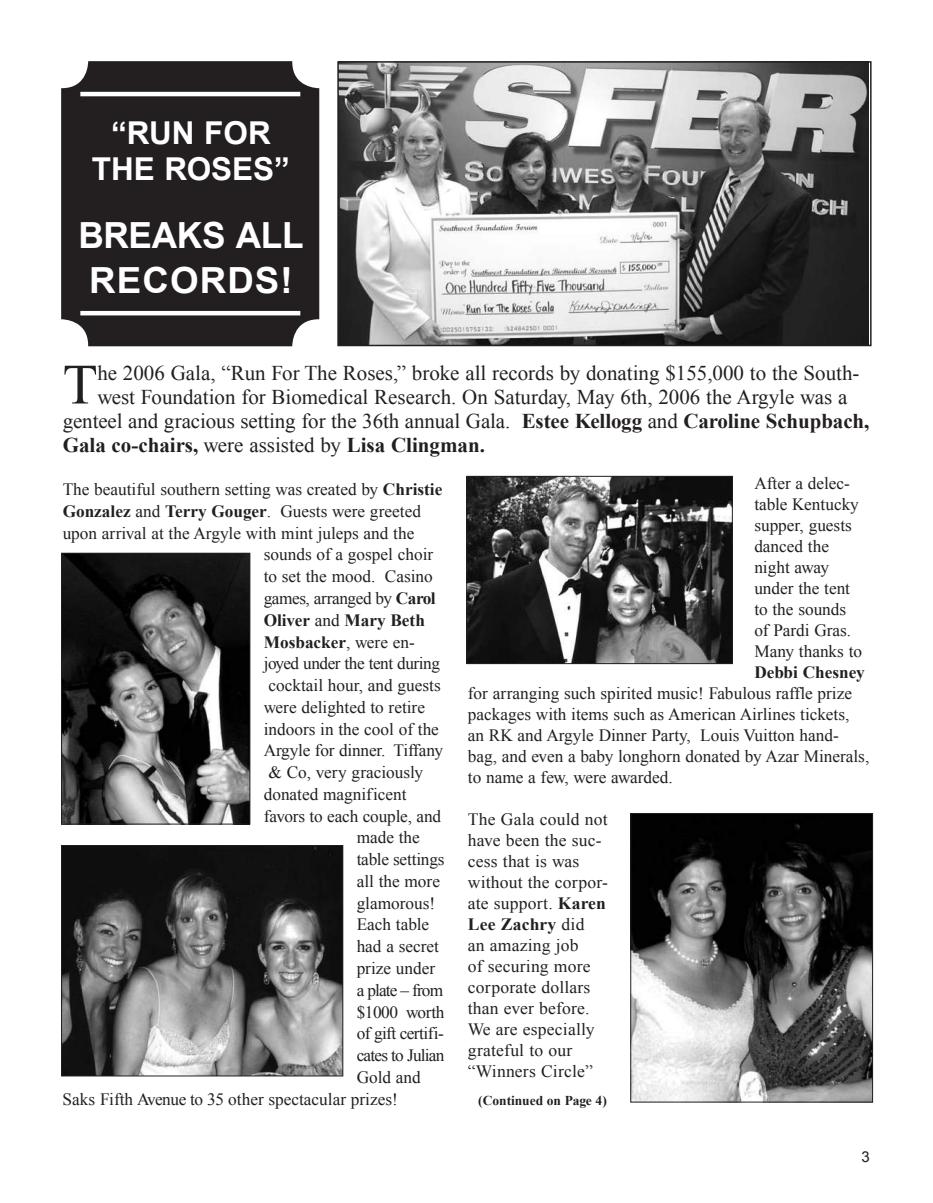
<style>
.page{position:relative;width:933px;height:1203px;background:#fff}
.page>*{position:absolute;margin:0;border:0;box-sizing:border-box;transform-origin:0 0}
.t1{font:57px "Times New Roman";color:#231f20}
.t2{font:700 36px/45px "Arial";letter-spacing:-.01em;color:#fff;text-align:center}
.t3{font:700 31.5px/36px "Arial";color:#fff;text-align:center}
.t4{font:21px "Times New Roman";color:#231f20}
.t5{font:700 21px "Times New Roman";color:#231f20}
.t6{font:17.25px/21px "Times New Roman";color:#231f20}
.t7{font:17.25px "Times New Roman";letter-spacing:-.025em;color:#231f20}
.t8{font:700 17.25px "Times New Roman";color:#231f20}
.t9{font:17.25px "Times New Roman";letter-spacing:-.035em;color:#231f20}
.t10{font:17.25px "Times New Roman";letter-spacing:-.045em;color:#231f20}
.t11{font:17.25px "Times New Roman";letter-spacing:-.05em;color:#231f20}
.t12{font:15px "Arial";color:#231f20}
.t13{font:700 13.5px "Times New Roman";color:#231f20}
.s1{font-weight:700}
.s2{font-weight:400}
</style>
<div class="page">
<div style="left:62px;top:62px;width:256px;height:283px;background:#231f20;border-radius:27px"></div>
<div style="left:61px;top:61px;width:258px;height:285px;border:2px solid #231f20;border-radius:27px"></div>
<hr style="left:80px;top:92px;width:220px;height:4px;background:#fff">
<hr style="left:80px;top:311px;width:220px;height:4px;background:#fff">
<img style="left:340px;top:64px;width:528px;height:279px">
<div style="left:337px;top:61px;width:534px;height:285px;border:2px solid #231f20"></div>
<img style="left:63px;top:555px;width:185px;height:267px">
<div style="left:61px;top:553px;width:189px;height:271px;border:1px solid #231f20"></div>
<img style="left:63px;top:847px;width:278px;height:227px">
<div style="left:61px;top:845px;width:282px;height:231px;border:1px solid #231f20"></div>
<img style="left:468px;top:478px;width:262px;height:184px">
<div style="left:466px;top:476px;width:266px;height:188px;border:1px solid #231f20"></div>
<img style="left:632px;top:815px;width:239px;height:285px">
<div style="left:630px;top:813px;width:243px;height:289px;border:1px solid #231f20"></div>
<h3 class="t3" style="left:92px;top:116px;width:200px">“RUN FOR<br>THE ROSES”</h3>
<h2 class="t2" style="left:78px;top:214px;width:227px">BREAKS ALL<br>RECORDS!</h2>
<p class="t4" style="left:97px;top:358px;width:763px">he 2006 Gala, “Run For The Roses,” broke all records by donating $155,000 to the South-</p>
<p class="t4" style="left:97px;top:382px;width:751px">west Foundation for Biomedical Research. On Saturday, May 6th, 2006 the Argyle was a</p>
<p class="t4" style="left:63px;top:407px;width:808px">genteel and gracious setting for the 36th annual Gala. <span class="s1">Estee Kellogg</span> and <span class="s1">Caroline Schupbach,</span></p>
<p class="t5" style="left:63px;top:430px;width:424px">Gala co-chairs, <span class="s2">were assisted by</span> Lisa Clingman.</p>
<h1 class="t1" style="left:63px;top:346px;width:36px">T</h1>
<p class="t6" style="left:63px;top:478px;width:381px">The beautiful southern setting was created by <span class="s1">Christie</span></p>
<p class="t6" style="left:63px;top:500px;width:360px"><span class="s1">Gonzalez</span> and <span class="s1">Terry Gouger</span>. Guests were greeted</p>
<p class="t6" style="left:63px;top:522px;width:353px">upon arrival at the Argyle with mint juleps and the</p>
<p class="t6" style="left:264px;top:544px;width:171px">sounds of a gospel choir</p>
<p class="t6" style="left:264px;top:565px;width:170px">to set the mood. Casino</p>
<p class="t7" style="left:264px;top:586px;width:173px">games, arranged by <span class="s1">Carol</span></p>
<p class="t8" style="left:264px;top:608px;width:163px">Oliver <span class="s2">and</span> Mary Beth</p>
<p class="t8" style="left:264px;top:629px;width:152px">Mosbacker<span class="s2">, were en-</span></p>
<p class="t7" style="left:264px;top:652px;width:178px">joyed under the tent during</p>
<p class="t6" style="left:268px;top:674px;width:174px">cocktail hour, and guests</p>
<p class="t6" style="left:264px;top:696px;width:163px">were delighted to retire</p>
<p class="t6" style="left:264px;top:718px;width:177px">indoors in the cool of the</p>
<p class="t6" style="left:264px;top:739px;width:181px">Argyle for dinner. Tiffany</p>
<p class="t6" style="left:268px;top:761px;width:156px">&amp; Co, very graciously</p>
<p class="t6" style="left:264px;top:783px;width:144px">donated magnificent</p>
<p class="t6" style="left:264px;top:805px;width:179px">favors to each couple, and</p>
<p class="t6" style="left:357px;top:826px;width:65px">made the</p>
<p class="t6" style="left:357px;top:848px;width:89px">table settings</p>
<p class="t6" style="left:357px;top:870px;width:85px">all the more</p>
<p class="t6" style="left:357px;top:892px;width:80px">glamorous!</p>
<p class="t6" style="left:357px;top:913px;width:74px">Each table</p>
<p class="t6" style="left:357px;top:935px;width:84px">had a secret</p>
<p class="t6" style="left:357px;top:957px;width:80px">prize under</p>
<p class="t11" style="left:357px;top:978px;width:88px">a plate – from</p>
<p class="t7" style="left:357px;top:1000px;width:89px">$1000 worth</p>
<p class="t9" style="left:357px;top:1021px;width:89px">of gift certifi-</p>
<p class="t10" style="left:357px;top:1043px;width:89px">cates to Julian</p>
<p class="t6" style="left:357px;top:1066px;width:66px">Gold and</p>
<p class="t6" style="left:63px;top:1087px;width:337px">Saks Fifth Avenue to 35 other spectacular prizes!</p>
<p class="t6" style="left:754px;top:472px;width:109px">After a delec&shy;table Kentucky supper, guests danced the night away under the tent to the sounds of Pardi Gras.<br>Many thanks to</p>
<p class="t8" style="left:754px;top:660px;width:112px">Debbi Chesney</p>
<p class="t6" style="left:468px;top:682px;width:403px">for arranging such spirited music! Fabulous raffle prize packages with items such as American Airlines tickets, an RK and Argyle Dinner Party, Louis Vuitton hand&shy;bag, and even a baby longhorn donated by Azar Minerals, to name a few, were awarded.</p>
<p class="t6" style="left:468px;top:808px;width:142px">The Gala could not have been the suc&shy;cess that is was without the corpor&shy;ate support. <span class="s1">Karen<br>Lee Zachry</span> did<br>an amazing job<br>of securing more corporate dollars than ever before.<br>We are especially grateful to our “Winners Circle”</p>
<p class="t13" style="left:478px;top:1090px;width:130px">(Continued on Page 4)</p>
<p class="t12" style="left:861px;top:1146px;width:10px">3</p>
</div>
